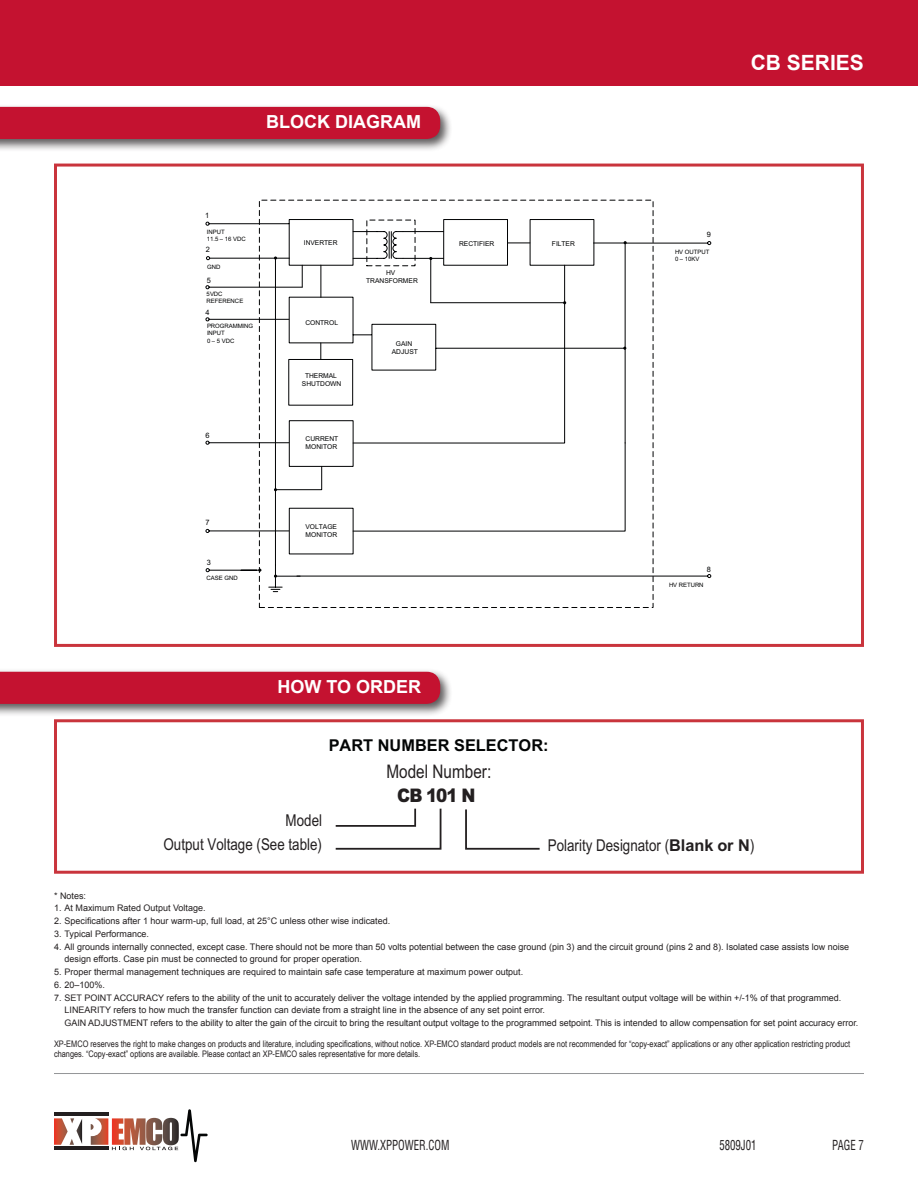
<style>
.page{position:relative;width:918px;height:1188px;background:#fff}
.page>*{position:absolute;margin:0;border:0;box-sizing:border-box;transform-origin:0 0}
.t1{font:700 21px "Arial";color:#fff}
.t2{font:18.75px "Arial Narrow";color:#231f20}
.t3{font:900 18.75px "Arial";color:#231f20;scale:.9 1}
.t4{font:700 18px "Arial";color:#fff}
.t5{font:16.35px/23.5px "Arial Narrow";color:#231f20;text-align:right}
.t6{font:700 16.35px "Arial";color:#030505}
.t7{font:condensed 13.5px "Helvetica LT";color:#231f20;scale:.8 1}
.t8{font:9px/12.8px "Arial";color:#231f20}
.t9{font:9px/10.5px "Arial Narrow";color:#231f20}
.t10{font:7.35px "Arial";color:#010203}
.t11{font:6.75px/8.1px "Arial";color:#010203;text-align:center}
.t12{font:6px/7.2px "Arial";letter-spacing:-.005em;color:#010203}
.s1{font-family:"Arial";font-weight:700}
</style>
<div class="page">
<div style="left:54px;top:164px;width:810px;height:483px;border:3px solid #c9343c"></div>
<hr style="left:625px;top:243px;width:83px;height:1px;background:#010203">
<svg style="left:707px;top:241px;width:4px;height:4px"></svg>
<hr style="left:297px;top:576px;width:411px;height:1px;background:#010203">
<svg style="left:707px;top:574px;width:4px;height:4px"></svg>
<hr style="left:625px;top:243px;width:1px;height:200px;background:#010203">
<svg style="left:566px;top:219px;width:60px;height:187px"></svg>
<svg style="left:205px;top:219px;width:361px;height:373px"></svg>
<div style="left:0;top:0;width:918px;height:86px;background:#c41230"></div>
<div style="left:0;top:103px;width:453px;height:49px;background:#231f20;opacity:.74"></div>
<div style="left:0;top:107px;width:440px;height:32px;background:#c41230"></div>
<div style="left:170px;top:115px;width:251px;height:19px;background:#c41230"></div>
<svg style="left:335px;top:808px;width:205px;height:42px"></svg>
<div style="left:54px;top:719px;width:810px;height:155px;border:3px solid #c9343c"></div>
<div style="left:0;top:668px;width:453px;height:49px;background:#231f20;opacity:.74"></div>
<div style="left:0;top:672px;width:440px;height:32px;background:#c41230"></div>
<div style="left:170px;top:680px;width:251px;height:18px;background:#c41230"></div>
<hr style="left:54px;top:1073px;width:810px;height:1px;background:#949698">
<svg style="left:82px;top:1119px;width:9px;height:26px"></svg>
<hr style="left:54px;top:1113px;width:54px;height:3px;background:#231f20">
<svg style="left:54px;top:1118px;width:28px;height:27px"></svg>
<svg style="left:91px;top:1109px;width:117px;height:53px"></svg>
<hr style="left:54px;top:1147px;width:54px;height:3px;background:#231f20">
<p class="t4" style="left:266px;top:110px;width:156px">BLOCK DIAGRAM</p>
<p class="t10" style="left:205px;top:211px;width:6px">1</p>
<p class="t12" style="left:207px;top:229px;width:40px">INPUT<br>11.5 – 16 VDC</p>
<p class="t10" style="left:206px;top:245px;width:6px">2</p>
<p class="t12" style="left:207px;top:263px;width:15px">GND</p>
<p class="t10" style="left:207px;top:275px;width:6px">5</p>
<p class="t12" style="left:207px;top:291px;width:38px">5VDC<br>REFERENCE</p>
<p class="t10" style="left:206px;top:308px;width:6px">4</p>
<p class="t12" style="left:207px;top:323px;width:48px">PROGRAMMING<br>INPUT<br>0 – 5 VDC</p>
<p class="t10" style="left:206px;top:431px;width:6px">6</p>
<p class="t10" style="left:205px;top:518px;width:6px">7</p>
<p class="t10" style="left:207px;top:558px;width:6px">3</p>
<p class="t12" style="left:207px;top:575px;width:33px">CASE GND</p>
<p class="t11" style="left:304px;top:239px;width:35px">INVERTER</p>
<p class="t11" style="left:459px;top:239px;width:37px">RECTIFIER</p>
<p class="t11" style="left:552px;top:239px;width:25px">FILTER</p>
<p class="t11" style="left:305px;top:319px;width:34px">CONTROL</p>
<p class="t11" style="left:302px;top:371px;width:41px">THERMAL<br>SHUTDOWN</p>
<p class="t11" style="left:306px;top:435px;width:34px;text-align:left">CURRENT<br>MONITOR</p>
<p class="t11" style="left:366px;top:269px;width:53px">HV<br>TRANSFORMER</p>
<p class="t11" style="left:392px;top:340px;width:28px">GAIN<br>ADJUST</p>
<p class="t11" style="left:305px;top:523px;width:33px;text-align:left">VOLTAGE<br>MONITOR</p>
<p class="t4" style="left:278px;top:675px;width:145px">HOW TO ORDER</p>
<p class="t6" style="left:329px;top:734px;width:221px">PART NUMBER SELECTOR:</p>
<p class="t2" style="left:386px;top:761px;width:106px">Model Number:</p>
<p class="t3" style="left:397px;top:782px;width:88px">CB 101 N</p>
<p class="t1" style="left:751px;top:48px;width:115px">CB SERIES</p>
<p class="t10" style="left:707px;top:229px;width:6px">9</p>
<p class="t12" style="left:675px;top:248px;width:36px">HV OUTPUT<br>0 – 10KV</p>
<p class="t10" style="left:707px;top:564px;width:6px">8</p>
<p class="t12" style="left:669px;top:581px;width:36px">HV RETURN</p>
<p class="t5" style="left:164px;top:809px;width:160px">Model<br>Output Voltage (See table)</p>
<p class="t5" style="left:548px;top:833px;width:208px">Polarity Designator (<span class="s1">Blank or N</span>)</p>
<p class="t8" style="left:54px;top:889px;width:34px">* Notes:</p>
<p class="t8" style="left:54px;top:902px;width:153px">1. At Maximum Rated Output Voltage.</p>
<p class="t8" style="left:54px;top:915px;width:338px">2. Specifications after 1 hour warm-up, full load, at 25°C unless other wise indicated.</p>
<p class="t8" style="left:54px;top:927px;width:97px">3. Typical Performance.</p>
<p class="t8" style="left:65px;top:940px;width:786px;text-indent:-11px">4. All grounds internally connected, except case. There should not be more than 50 volts potential between the case ground (pin 3) and the circuit ground (pins 2 and 8). Isolated case assists low noise design efforts. Case pin must be connected to ground for proper operation.</p>
<p class="t8" style="left:54px;top:966px;width:471px">5. Proper thermal management techniques are required to maintain safe case temperature at maximum power output.</p>
<p class="t8" style="left:54px;top:978px;width:53px">6. 20–100%.</p>
<p class="t8" style="left:54px;top:991px;width:789px">7. SET POINT ACCURACY refers to the ability of the unit to accurately deliver the voltage intended by the applied programming. The resultant output voltage will be within +/-1% of that programmed.</p>
<p class="t8" style="left:65px;top:1004px;width:482px">LINEARITY refers to how much the transfer function can deviate from a straight line in the absence of any set point error.</p>
<p class="t8" style="left:65px;top:1017px;width:795px">GAIN ADJUSTMENT refers to the ability to alter the gain of the circuit to bring the resultant output voltage to the programmed setpoint. This is intended to allow compensation for set point accuracy error.</p>
<p class="t9" style="left:54px;top:1038px;width:798px">XP-EMCO reserves the right to make changes on products and literature, including specifications, without notice. XP-EMCO standard product models are not recommended for “copy-exact” applications or any other application restricting product changes. “Copy-exact” options are available. Please contact an XP-EMCO sales representative for more details.</p>
<h3 class="t7" style="left:351px;top:1137px;width:124px">WWW.XPPOWER.COM</h3>
<h3 class="t7" style="left:719px;top:1137px;width:48px">5809J01</h3>
<h3 class="t7" style="left:832px;top:1137px;width:41px">PAGE 7</h3>
</div>
